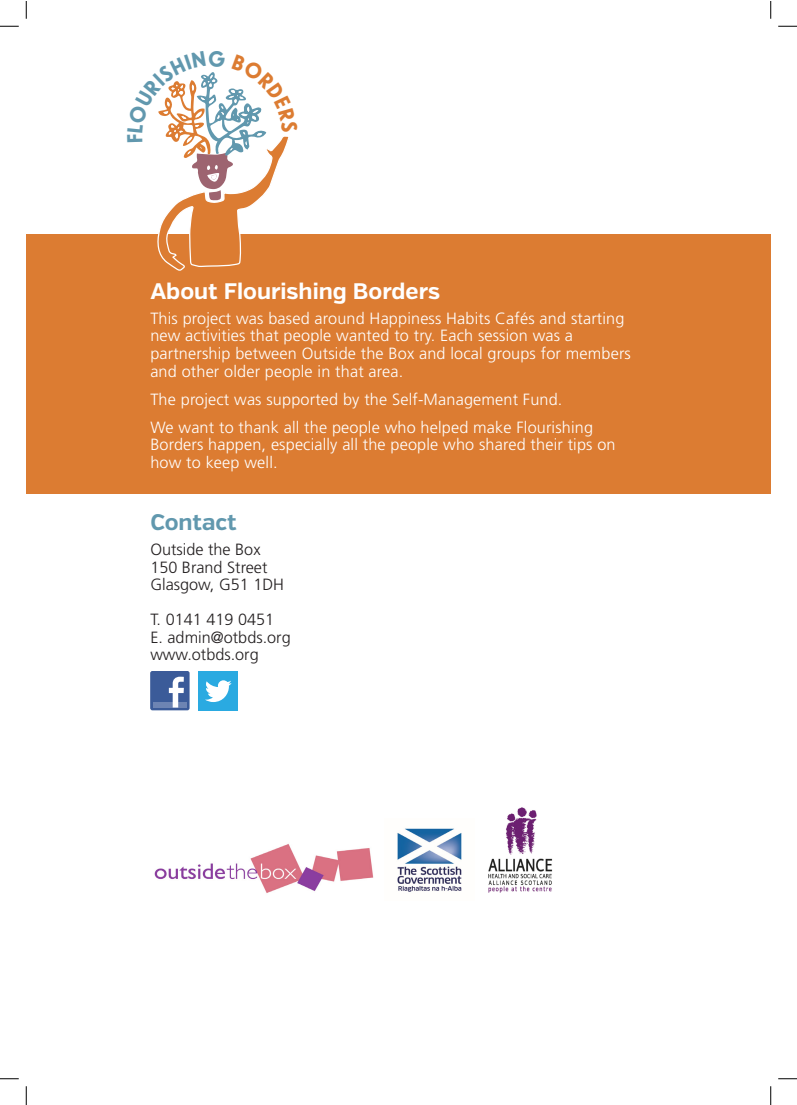
<style>
.page{position:relative;width:797px;height:1105px;background:#fff}
.page>*{position:absolute;margin:0;border:0;box-sizing:border-box;transform-origin:0 0}
.t1{font:700 22.5px "Verb";color:#fff}
.t2{font:700 22.5px "Verb";color:#6198ae}
.t3{font:300 16.25px/17.5px "Frutiger LT Std";letter-spacing:.01em;color:#fff}
.t4{font:300 16.25px/17.5px "Frutiger LT Std";color:#231f20}
</style>
<div class="page">
<div style="left:26px;top:234px;width:744px;height:260px;background:#dc7c32"></div>
<img style="left:488px;top:807px;width:65px;height:86px">
<img style="left:154px;top:844px;width:220px;height:49px">
<img style="left:397px;top:828px;width:65px;height:64px">
<div style="left:150px;top:671px;width:39px;height:39px;background:#3b5b99;border-radius:2px"></div>
<div style="left:153px;top:702px;width:34px;height:5px;background:#6d84b3"></div>
<svg style="left:169px;top:677px;width:15px;height:30px"></svg>
<div style="left:198px;top:671px;width:39px;height:39px;background:#2aaae1"></div>
<svg style="left:205px;top:680px;width:27px;height:22px"></svg>
<svg style="left:0;top:25px;width:19px;height:2px"></svg>
<svg style="left:778px;top:25px;width:18px;height:2px"></svg>
<svg style="left:0;top:1078px;width:19px;height:1px"></svg>
<svg style="left:778px;top:1078px;width:18px;height:1px"></svg>
<svg style="left:25px;top:1px;width:2px;height:18px"></svg>
<svg style="left:25px;top:1086px;width:2px;height:19px"></svg>
<svg style="left:770px;top:1px;width:1px;height:18px"></svg>
<svg style="left:770px;top:1086px;width:1px;height:19px"></svg>
<svg style="left:157px;top:72px;width:132px;height:199px"></svg>
<h1 class="t1" style="left:150px;top:278px;width:291px">About Flourishing Borders</h1>
<p class="t3" style="left:150px;top:310px;width:482px">This project was based around Happiness Habits Cafés and starting new activities that people wanted to try. Each session was a partnership between Outside the Box and local groups for members and other older people in that area.</p>
<p class="t3" style="left:150px;top:385px;width:444px;line-height:28.1px">The project was supported by the Self-Management Fund.<br>We want to thank all the people who helped make Flourishing</p>
<p class="t3" style="left:150px;top:436px;width:467px">Borders happen, especially all the people who shared their tips on how to keep well.</p>
<h1 class="t2" style="left:150px;top:509px;width:88px">Contact</h1>
<p class="t4" style="left:150px;top:541px;width:135px">Outside the Box<br>150 Brand Street<br>Glasgow, G51 1DH</p>
<p class="t4" style="left:150px;top:611px;width:142px">T. 0141 419 0451<br>E. admin@otbds.org www.otbds.org</p>
</div>
